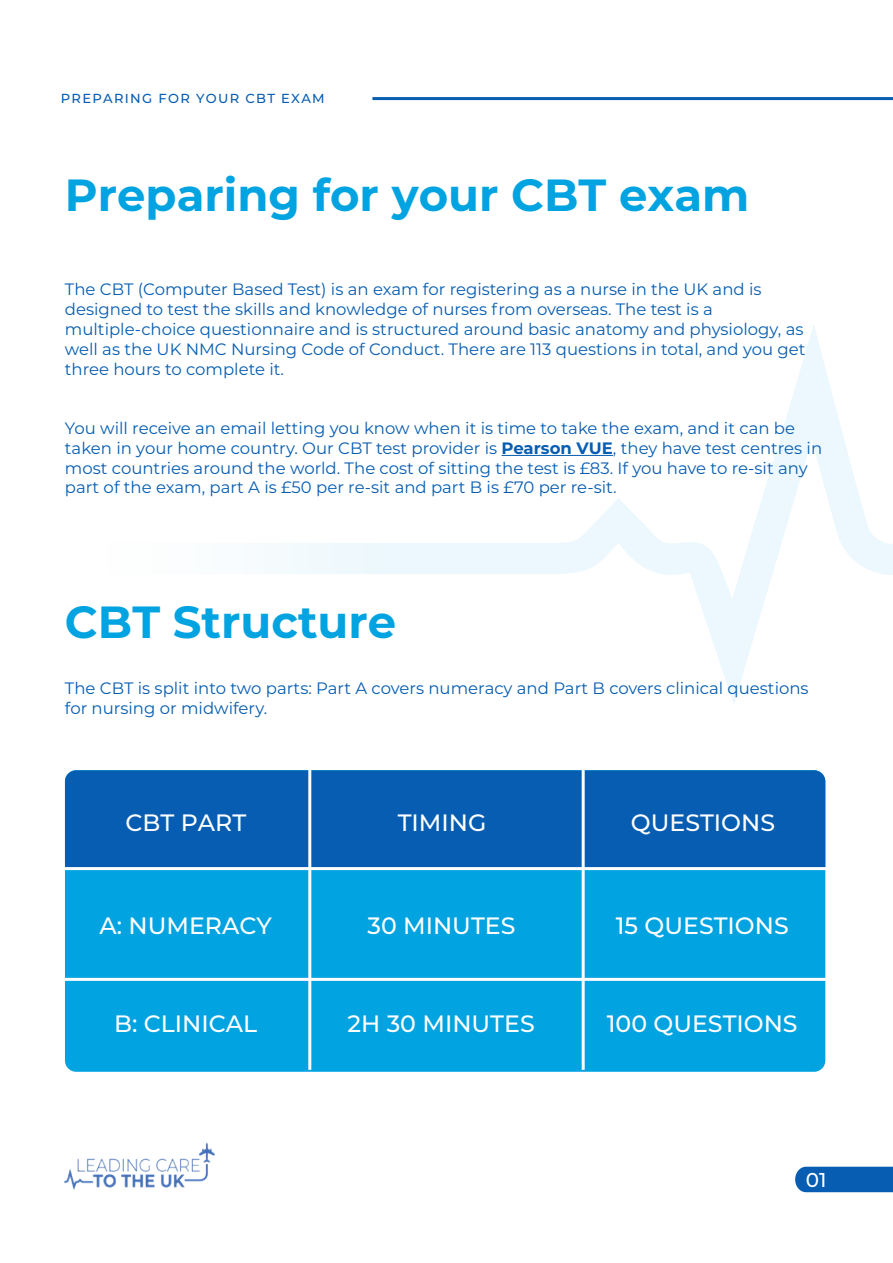
<style>
.page{position:relative;width:893px;height:1263px;background:#fff}
.page>*{position:absolute;margin:0;border:0;box-sizing:border-box;transform-origin:0 0}
.t1{font:700 45px "Montserrat";color:#02a3e1}
.t2{font:500 23.7px "Montserrat";color:#fff}
.t3{font:500 19.95px "Montserrat";color:#fff}
.t4{font:16.5px/19.8px "Montserrat";color:#065db1}
.t5{font:500 13.05px "Montserrat";letter-spacing:.1em;color:#065db1}
.s1{font-weight:700}
</style>
<div class="page">
<svg style="left:409px;top:325px;width:484px;height:378px"></svg>
<div style="left:83px;top:535px;width:326px;height:74px;background:linear-gradient(to right,#fff,#f6fcfe)"></div>
<hr style="left:372px;top:97px;width:521px;height:3px;background:#065db1">
<div style="left:795px;top:1167px;width:98px;height:25px;background:#065db1"></div>
<img style="left:64px;top:1142px;width:151px;height:48px">
<hr style="left:502px;top:455px;width:111px;height:1px;background:#065db1">
<div style="left:65px;top:770px;width:760px;height:302px;background:#02a3e1;border-radius:11px"></div>
<div style="left:65px;top:770px;width:760px;height:97px;background:#065db1"></div>
<hr style="left:59px;top:867px;width:781px;height:3px;background:#fff">
<hr style="left:59px;top:978px;width:781px;height:3px;background:#fff">
<hr style="left:308px;top:768px;width:3px;height:302px;background:#fff">
<hr style="left:582px;top:768px;width:3px;height:302px;background:#fff">
<p class="t5" style="left:61px;top:89px;width:265px">PREPARING FOR YOUR CBT EXAM</p>
<h1 class="t1" style="left:65px;top:163px;width:686px">Preparing for your CBT exam</h1>
<p class="t4" style="left:65px;top:279px;width:742px">The CBT (Computer Based Test) is an exam for registering as a nurse in the UK and is designed to test the skills and knowledge of nurses from overseas. The test is a multiple-choice questionnaire and is structured around basic anatomy and physiology, as well as the UK NMC Nursing Code of Conduct. There are 113 questions in total, and you get three hours to complete it.</p>
<p class="t4" style="left:65px;top:418px;width:759px">You will receive an email letting you know when it is time to take the exam, and it can be taken in your home country. Our CBT test provider is <span class="s1">Pearson VUE</span>, they have test centres in most countries around the world. The cost of sitting the test is £83. If you have to re-sit any part of the exam, part A is £50 per re-sit and part B is £70 per re-sit.</p>
<h1 class="t1" style="left:65px;top:589px;width:333px">CBT Structure</h1>
<p class="t4" style="left:65px;top:678px;width:745px">The CBT is split into two parts: Part A covers numeracy and Part B covers clinical questions for nursing or midwifery.</p>
<h2 class="t2" style="left:126px;top:806px;width:122px">CBT PART</h2>
<h2 class="t2" style="left:99px;top:909px;width:174px">A: NUMERACY</h2>
<h2 class="t2" style="left:398px;top:806px;width:90px">TIMING</h2>
<h2 class="t2" style="left:367px;top:909px;width:149px">30 MINUTES</h2>
<h2 class="t2" style="left:631px;top:806px;width:146px">QUESTIONS</h2>
<h2 class="t2" style="left:616px;top:909px;width:174px">15 QUESTIONS</h2>
<h2 class="t2" style="left:114px;top:1007px;width:145px">B: CLINICAL</h2>
<h2 class="t2" style="left:607px;top:1007px;width:192px">100 QUESTIONS</h2>
<h2 class="t2" style="left:348px;top:1007px;width:189px">2H 30 MINUTES</h2>
<p class="t3" style="left:806px;top:1165px;width:22px">01</p>
</div>
